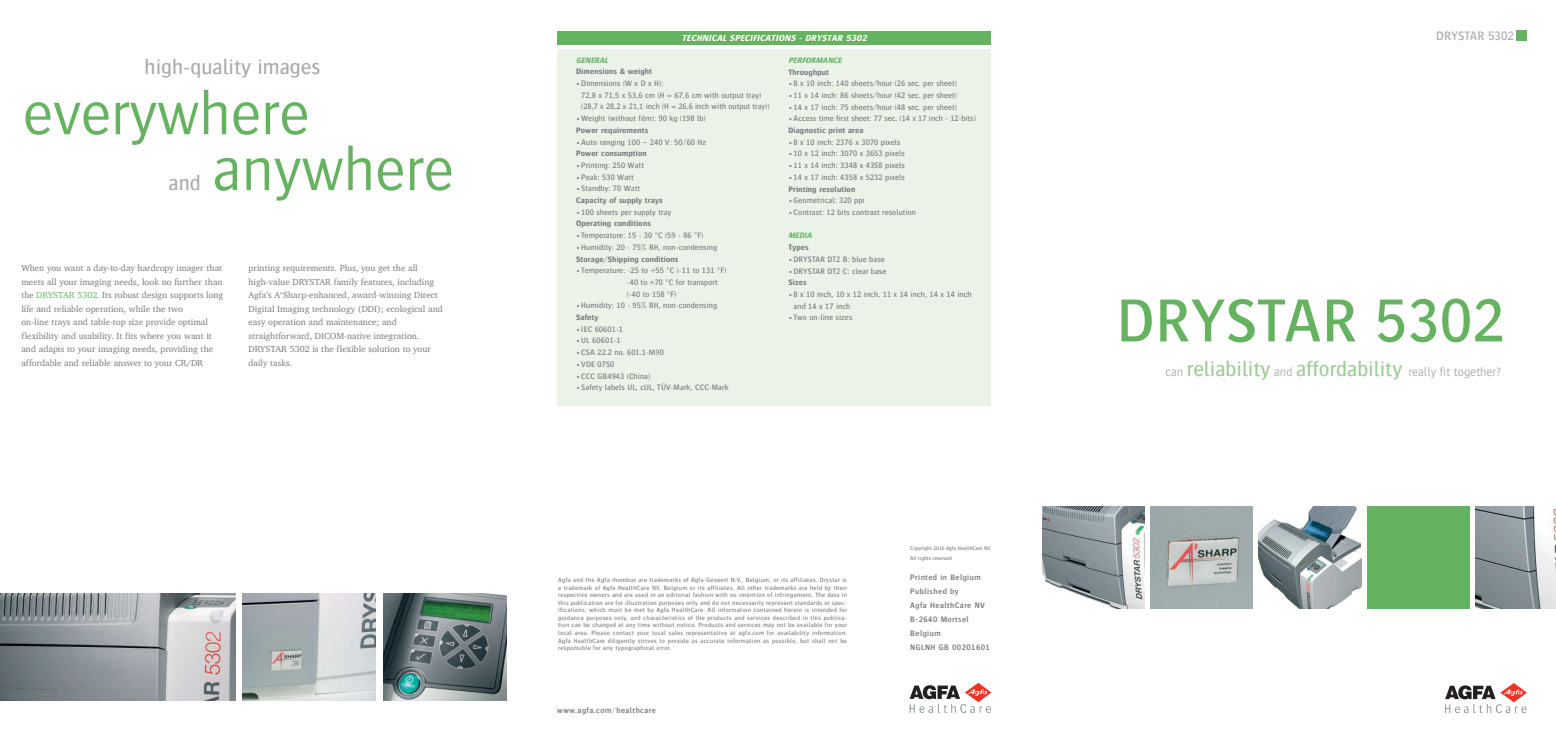
<style>
.page{position:relative;width:1556px;height:737px;background:#fff}
.page>*{position:absolute;margin:0;border:0;box-sizing:border-box;transform-origin:0 0}
.t1{font:300 63px "Bosis For Agfa";color:#65b360}
.t2{font:500 63px "Bosis For Agfa";color:#65b360}
.t3{font:500 21.61px "Bosis For Agfa";color:#a9acae}
.t4{font:300 12.6px "Bosis For Agfa";color:#a9acae}
.t5{font:500 12.6px "Bosis For Agfa";color:#a9acae}
.t6{font:9.01px/13.5px "Charter";color:#77787b}
.t7{font:italic 700 9.01px "Bosis For Agfa";color:#fff}
.t8{font:500 8.14px/11.7px "Bosis For Agfa";letter-spacing:.01em;color:#77787b}
.t9{font:700 8.14px "Bosis For Agfa";letter-spacing:.01em;color:#77787b}
.t10{font:600 8.14px/13.9px "Bosis For Agfa";letter-spacing:.055em;color:#77787b}
.t11{font:italic 700 8.14px "Bosis For Agfa";color:#65b360}
.t12{font:500 6.3px/7.5px "Bosis For Agfa";letter-spacing:.05em;color:#77787b;text-align:justify}
.t13{font:500 5.42px/9.9px "Bosis For Agfa";letter-spacing:.01em;color:#77787b}
.s1{color:#65b360}
.s2{font-weight:500;font-size:21.61px;color:#9fcc99}
</style>
<div class="page">
<img style="left:1150px;top:506px;width:102px;height:102px">
<img style="left:1258px;top:506px;width:102px;height:102px">
<div style="left:1367px;top:506px;width:102px;height:102px;background:#65b360"></div>
<img style="left:1475px;top:506px;width:80px;height:102px">
<img style="left:0;top:593px;width:236px;height:107px">
<img style="left:243px;top:593px;width:132px;height:107px">
<img style="left:383px;top:593px;width:123px;height:107px">
<div style="left:557px;top:31px;width:434px;height:14px;background:#65b360"></div>
<div style="left:557px;top:49px;width:434px;height:356px;background:#ebf3e9"></div>
<svg style="left:909px;top:682px;width:82px;height:31px"></svg>
<svg style="left:1445px;top:683px;width:81px;height:30px"></svg>
<img style="left:1042px;top:506px;width:102px;height:102px">
<div style="left:1516px;top:31px;width:10px;height:10px;background:#65b360"></div>
<h2 class="t3" style="left:145px;top:55px;width:177px">high-quality images</h2>
<h1 class="t1" style="left:23px;top:80px;width:288px">everywhere</h1>
<h2 class="t3" style="left:168px;top:171px;width:34px">and</h2>
<h1 class="t1" style="left:213px;top:136px;width:242px">anywhere</h1>
<p class="t6" style="left:21px;top:261px;width:203px">When you want a day-to-day hardcopy imager that meets all your imaging needs, look no further than the <span class="s1">DRYSTAR 5302</span>. Its robust design supports long life and reliable operation, while the two<br>on-line trays and table-top size provide optimal flexibility and usability. It fits where you want it and adapts to your imaging needs, providing the affordable and reliable answer to your CR/DR</p>
<p class="t6" style="left:248px;top:261px;width:196px">printing requirements. Plus, you get the all high-value DRYSTAR family features, including Agfa’s A<sup>#</sup>Sharp-enhanced, award-winning Direct Digital Imaging technology (DDI); ecological and easy operation and maintenance; and straightforward, DICOM-native integration.<br>DRYSTAR 5302 is the flexible solution to your daily tasks.</p>
<p class="t7" style="left:682px;top:33px;width:188px">TECHNICAL SPECIFICATIONS - DRYSTAR 5302</p>
<p class="t11" style="left:576px;top:55px;width:35px">GENERAL</p>
<p class="t9" style="left:576px;top:67px;width:77px">Dimensions &amp; weight</p>
<p class="t8" style="left:581px;top:77px;width:190px;text-indent:-5px">•Dimensions (W x D x H):<br>72,8 x 71,5 x 53,6 cm (H = 67,6 cm with output tray) (28,7 x 28,2 x 21,1 inch (H = 26,6 inch with output tray))</p>
<p class="t8" style="left:576px;top:112px;width:131px">•Weight (without film): 90 kg (198 lb)</p>
<p class="t9" style="left:576px;top:126px;width:74px">Power requirements</p>
<p class="t8" style="left:576px;top:136px;width:131px">•Auto ranging 100 – 240 V: 50/60 Hz</p>
<p class="t9" style="left:576px;top:149px;width:72px">Power consumption</p>
<p class="t8" style="left:576px;top:159px;width:69px">•Printing: 250 Watt</p>
<p class="t8" style="left:576px;top:171px;width:59px">•Peak: 530 Watt</p>
<p class="t8" style="left:576px;top:183px;width:66px">•Standby: 70 Watt</p>
<p class="t9" style="left:576px;top:196px;width:88px">Capacity of supply trays</p>
<p class="t8" style="left:576px;top:206px;width:97px">•100 sheets per supply tray</p>
<p class="t9" style="left:576px;top:219px;width:76px">Operating conditions</p>
<p class="t8" style="left:576px;top:229px;width:129px">•Temperature: 15 - 30 °C (59 - 86 °F)</p>
<p class="t8" style="left:576px;top:241px;width:142px">•Humidity: 20 - 75% RH, non-condensing</p>
<p class="t9" style="left:576px;top:254px;width:104px">Storage/Shipping conditions</p>
<p class="t8" style="left:627px;top:264px;width:101px;text-indent:-51px">•Temperature: -25 to +55 °C (-11 to 131 °F) -40 to +70 °C for transport (-40 to 158 °F)</p>
<p class="t8" style="left:576px;top:300px;width:142px">•Humidity: 10 - 95% RH, non-condensing</p>
<p class="t9" style="left:576px;top:313px;width:24px">Safety</p>
<p class="t8" style="left:576px;top:323px;width:48px">•IEC 60601-1</p>
<p class="t8" style="left:576px;top:335px;width:46px">•UL 60601-1</p>
<p class="t8" style="left:576px;top:346px;width:89px">•CSA 22.2 no. 601.1-M90</p>
<p class="t8" style="left:576px;top:358px;width:40px">•VDE 0750</p>
<p class="t8" style="left:576px;top:370px;width:75px">•CCC GB4943 (China)</p>
<p class="t8" style="left:576px;top:381px;width:154px">•Safety labels UL, cUL, TÜV-Mark, CCC-Mark</p>
<p class="t11" style="left:788px;top:56px;width:57px">PERFORMANCE</p>
<p class="t9" style="left:788px;top:67px;width:42px">Throughput</p>
<p class="t8" style="left:788px;top:78px;width:170px">•8 x 10 inch: 140 sheets/hour (26 sec. per sheet)</p>
<p class="t8" style="left:788px;top:89px;width:170px">•11 x 14 inch: 86 sheets/hour (42 sec. per sheet)</p>
<p class="t8" style="left:788px;top:101px;width:170px">•14 x 17 inch: 75 sheets/hour (48 sec. per sheet)</p>
<p class="t8" style="left:788px;top:113px;width:189px">•Access time first sheet: 77 sec. (14 x 17 inch - 12-bits)</p>
<p class="t9" style="left:788px;top:126px;width:77px">Diagnostic print area</p>
<p class="t8" style="left:788px;top:136px;width:114px">•8 x 10 inch: 2376 x 3070 pixels</p>
<p class="t8" style="left:788px;top:148px;width:118px">•10 x 12 inch: 3070 x 3653 pixels</p>
<p class="t8" style="left:788px;top:159px;width:118px">•11 x 14 inch: 3348 x 4358 pixels</p>
<p class="t8" style="left:788px;top:171px;width:118px">•14 x 17 inch: 4358 x 5232 pixels</p>
<p class="t9" style="left:788px;top:184px;width:68px">Printing resolution</p>
<p class="t8" style="left:788px;top:194px;width:78px">•Geometrical: 320 ppi</p>
<p class="t8" style="left:788px;top:206px;width:129px">•Contrast: 12 bits contrast resolution</p>
<p class="t11" style="left:788px;top:231px;width:26px">MEDIA</p>
<p class="t9" style="left:788px;top:243px;width:22px">Types</p>
<p class="t8" style="left:788px;top:253px;width:98px">•DRYSTAR DT2 B: blue base</p>
<p class="t8" style="left:788px;top:265px;width:99px">•DRYSTAR DT2 C: clear base</p>
<p class="t9" style="left:788px;top:278px;width:20px">Sizes</p>
<p class="t8" style="left:793px;top:288px;width:179px;text-indent:-5px">•8 x 10 inch, 10 x 12 inch, 11 x 14 inch, 14 x 14 inch and 14 x 17 inch</p>
<p class="t8" style="left:788px;top:311px;width:65px">•Two on-line sizes</p>
<p class="t12" style="left:558px;top:576px;width:290px">Agfa and the Agfa rhombus are trademarks of Agfa-Gevaert N.V., Belgium, or its affiliates. Drystar is a trademark of Agfa HealthCare NV, Belgium or its affiliates. All other trademarks are held by their respective owners and are used in an editorial fashion with no intention of infringement. The data in this publication are for illustration purposes only and do not necessarily represent standards or spec&shy;ifications, which must be met by Agfa HealthCare. All information contained herein is intended for guidance purposes only, and characteristics of the products and services described in this publica&shy;tion can be changed at any time without notice. Products and services may not be available for your local area. Please contact your local sales representative at agfa.com for availability information.<br>Agfa HealthCare diligently strives to provide as accurate information as possible, but shall not be responsible for any typographical error.</p>
<p class="t10" style="left:557px;top:703px;width:100px">www.agfa.com/healthcare</p>
<p class="t13" style="left:910px;top:543px;width:82px">Copyright 2016 Agfa HealthCare NV<br>All rights reserved</p>
<p class="t10" style="left:910px;top:570px;width:81px">Printed in Belgium<br>Published by<br>Agfa HealthCare NV<br>B-2640 Mortsel<br>Belgium<br>NGLNH GB 00201601</p>
<h3 class="t5" style="left:1436px;top:29px;width:79px">DRYSTAR 5302</h3>
<h1 class="t2" style="left:1116px;top:287px;width:390px">DRYSTAR 5302</h1>
<h3 class="t4" style="left:1165px;top:365px;width:336px">can <span class="s2">reliability</span> and <span class="s2">affordability</span> really fit together?</h3>
</div>
